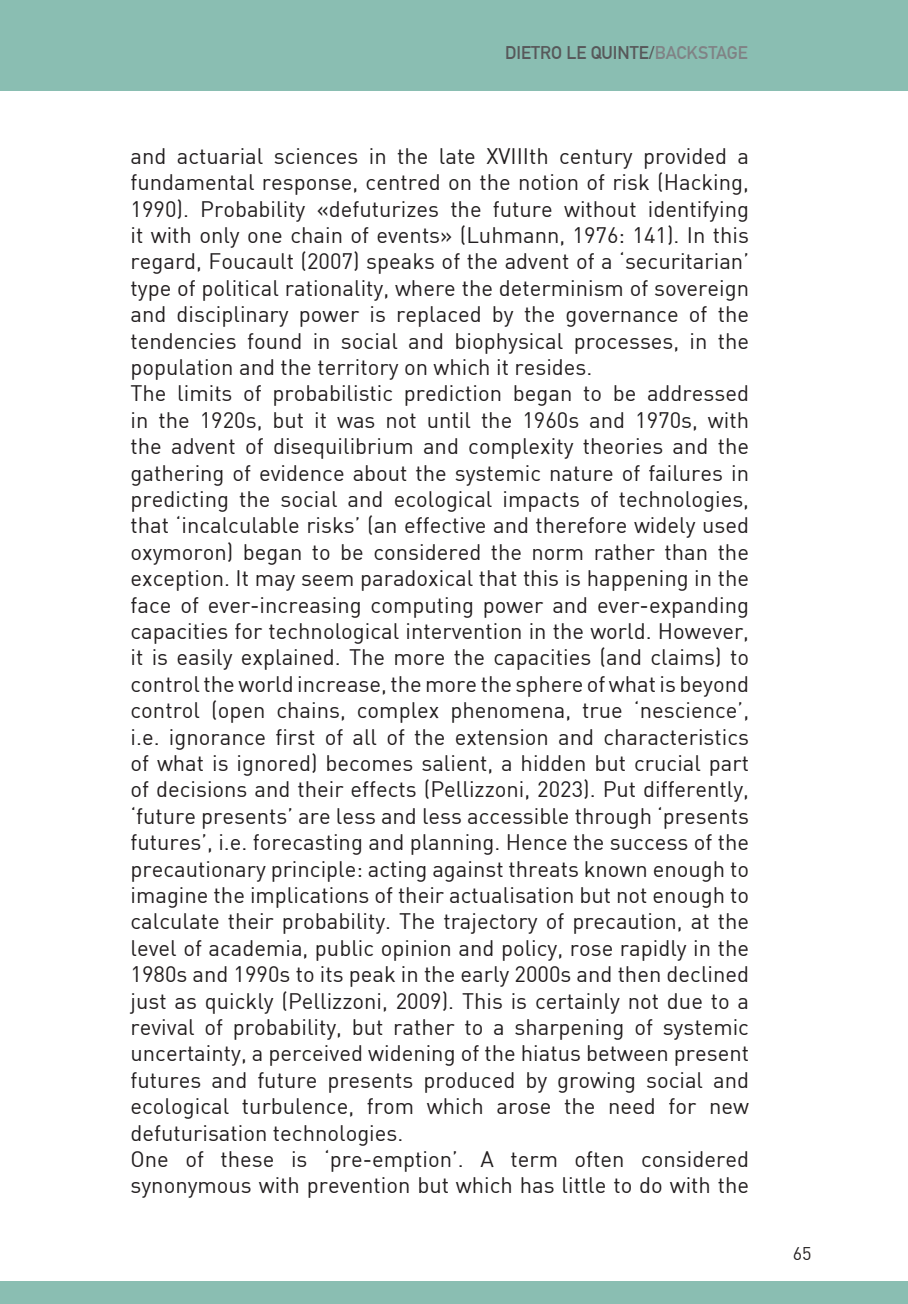
<style>
.page{position:relative;width:908px;height:1304px;background:#fff}
.page>*{position:absolute;margin:0;border:0;box-sizing:border-box;transform-origin:0 0}
.t1{font:22px/26.4px "DIN";color:#231f20}
.t2{font:700 18px "DIN Alternate";color:#57585a}
.t3{font:18px "DIN";color:#231f20}
.s1{color:#808285}
</style>
<div class="page">
<div style="left:0;top:0;width:907px;height:90px;background:#8abeb2"></div>
<div style="left:0;top:1281px;width:907px;height:23px;background:#8abeb2"></div>
<p class="t2" style="left:505px;top:42px;width:244px">DIETRO LE QUINTE/<span class="s1">BACKSTAGE</span></p>
<p class="t1" style="left:130px;top:142px;width:620px">and actuarial sciences in the late XVIIIth century provided a fundamental response, centred on the notion of risk (Hacking, 1990). Probability «defuturizes the future without identifying it with only one chain of events» (Luhmann, 1976: 141). In this regard, Foucault (2007) speaks of the advent of a ‘securitarian’ type of political rationality, where the determinism of sovereign and disciplinary power is replaced by the governance of the tendencies found in social and biophysical processes, in the population and the territory on which it resides.<br>The limits of probabilistic prediction began to be addressed in the 1920s, but it was not until the 1960s and 1970s, with the advent of disequilibrium and complexity theories and the gathering of evidence about the systemic nature of failures in predicting the social and ecological impacts of technologies, that ‘incalculable risks’ (an effective and therefore widely used oxymoron) began to be considered the norm rather than the exception. It may seem paradoxical that this is happening in the face of ever-increasing computing power and ever-expanding capacities for technological intervention in the world. However, it is easily explained. The more the capacities (and claims) to control the world increase, the more the sphere of what is beyond control (open chains, complex phenomena, true ‘nescience’, i.e. ignorance first of all of the extension and characteristics of what is ignored) becomes salient, a hidden but crucial part of decisions and their effects (Pellizzoni, 2023). Put differently, ‘future presents’ are less and less accessible through ‘presents futures’, i.e. forecasting and planning. Hence the success of the precautionary principle: acting against threats known enough to imagine the implications of their actualisation but not enough to calculate their probability. The trajectory of precaution, at the level of academia, public opinion and policy, rose rapidly in the 1980s and 1990s to its peak in the early 2000s and then declined just as quickly (Pellizzoni, 2009). This is certainly not due to a revival of probability, but rather to a sharpening of systemic uncertainty, a perceived widening of the hiatus between present futures and future presents produced by growing social and ecological turbulence, from which arose the need for new defuturisation technologies.<br>One of these is ‘pre-emption’. A term often considered synonymous with prevention but which has little to do with the</p>
<p class="t3" style="left:792px;top:1242px;width:20px">65</p>
</div>
